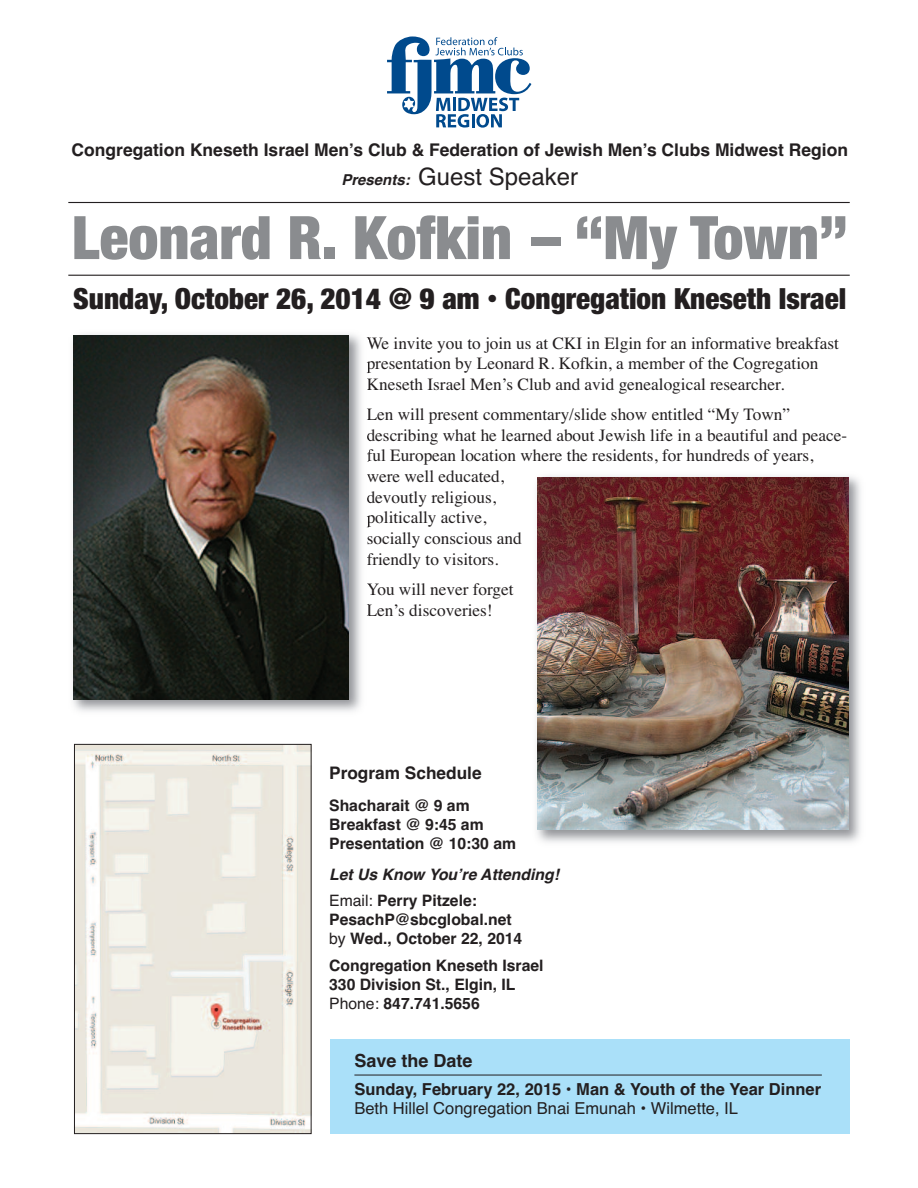
<style>
.page{position:relative;width:918px;height:1188px;background:#fff}
.page>*{position:absolute;margin:0;border:0;box-sizing:border-box;transform-origin:0 0}
.t1{font:900 condensed 60px "Helvetica Neue";color:#8a8c8f}
.t2{font:900 condensed 29.25px "Helvetica Neue";color:#231f20}
.t3{font:24px "Helvetica";color:#231f20}
.t4{font:700 18px "Helvetica";color:#231f20}
.t5{font:700 17.4px "Helvetica";color:#231f20}
.t6{font:17.25px/20.7px "Times";color:#231f20}
.t7{font:700 17.25px "Helvetica";color:#231f20}
.t8{font:700 16.5px "Helvetica";color:#231f20}
.t9{font:16.5px "Helvetica";color:#231f20}
.t10{font:700 15.75px/18.9px "Helvetica";color:#231f20}
.t11{font:italic 700 15.75px/26.7px "Helvetica";color:#231f20}
.s1{font-weight:700;font-style:italic;font-size:15px}
.s2{font-size:21px}
.s3{font-weight:400;font-style:normal}
.s4{font-style:normal}
.s5{font-weight:400}
</style>
<div class="page">
<div style="left:331px;top:1040px;width:519px;height:94px;background:#aae0f9"></div>
<svg style="left:387px;top:36px;width:144px;height:92px"></svg>
<hr style="left:68px;top:202px;width:782px;height:1px;background:#231f20">
<hr style="left:68px;top:275px;width:782px;height:1px;background:#231f20">
<img style="left:73px;top:334px;width:295px;height:378px">
<svg style="left:367px;top:360px;width:1px;height:30px"></svg>
<svg style="left:367px;top:408px;width:1px;height:14px"></svg>
<svg style="left:367px;top:515px;width:1px;height:12px"></svg>
<svg style="left:367px;top:604px;width:1px;height:12px"></svg>
<img style="left:73px;top:335px;width:276px;height:365px">
<img style="left:76px;top:746px;width:234px;height:386px">
<div style="left:74px;top:744px;width:238px;height:390px;border:1px solid #231f20"></div>
<img style="left:537px;top:476px;width:324px;height:367px">
<img style="left:538px;top:477px;width:310px;height:352px">
<hr style="left:354px;top:1075px;width:468px;height:1px;background:#231f20">
<p class="t5" style="left:72px;top:140px;width:778px">Congregation Kneseth Israel Men’s Club &amp; Federation of Jewish Men’s Clubs Midwest Region</p>
<h3 class="t3" style="left:341px;top:162px;width:238px"><span class="s1">Presents:</span> Guest Speaker</h3>
<h1 class="t1" style="left:72px;top:201px;width:778px">Leonard R. Kofkin – “My Town”</h1>
<h2 class="t2" style="left:73px;top:280px;width:775px">Sunday, October 26, 2014 @ 9 am <span class="s2">•</span> Congregation Kneseth Israel</h2>
<p class="t6" style="left:367px;top:332px;width:474px">We invite you to join us at CKI in Elgin for an informative breakfast presentation by Leonard R. Kofkin, a member of the Cogregation<br>Kneseth Israel Men’s Club and avid genealogical researcher.</p>
<p class="t6" style="left:367px;top:404px;width:482px">Len will present commentary/slide show entitled “My Town” describing what he learned about Jewish life in a beautiful and peace&shy;ful European location where the residents, for hundreds of years, were well educated,<br>devoutly religious,<br>politically active,<br>socially conscious and<br>friendly to visitors.</p>
<p class="t6" style="left:367px;top:579px;width:148px">You will never forget<br>Len’s discoveries!</p>
<p class="t7" style="left:329px;top:763px;width:154px">Program Schedule</p>
<p class="t10" style="left:329px;top:796px;width:188px">Shacharait @ 9 am<br>Breakfast @ 9:45 am<br>Presentation @ 10:30 am</p>
<p class="t11" style="left:329px;top:861px;width:231px">Let Us Know You’re Attending!<br><span class="s3">Email:</span> <span class="s4">Perry Pitzele:</span></p>
<p class="t10" style="left:329px;top:910px;width:195px">PesachP@sbcglobal.net <span class="s5">by</span> Wed., October 22, 2014</p>
<p class="t10" style="left:329px;top:956px;width:216px">Congregation Kneseth Israel<br>330 Division St., Elgin, IL<br><span class="s5">Phone:</span> 847.741.5656</p>
<p class="t4" style="left:354px;top:1050px;width:120px">Save the Date</p>
<p class="t8" style="left:354px;top:1079px;width:468px">Sunday, February 22, 2015 • Man &amp; Youth of the Year Dinner</p>
<p class="t9" style="left:354px;top:1099px;width:385px">Beth Hillel Congregation Bnai Emunah • Wilmette, IL</p>
</div>
